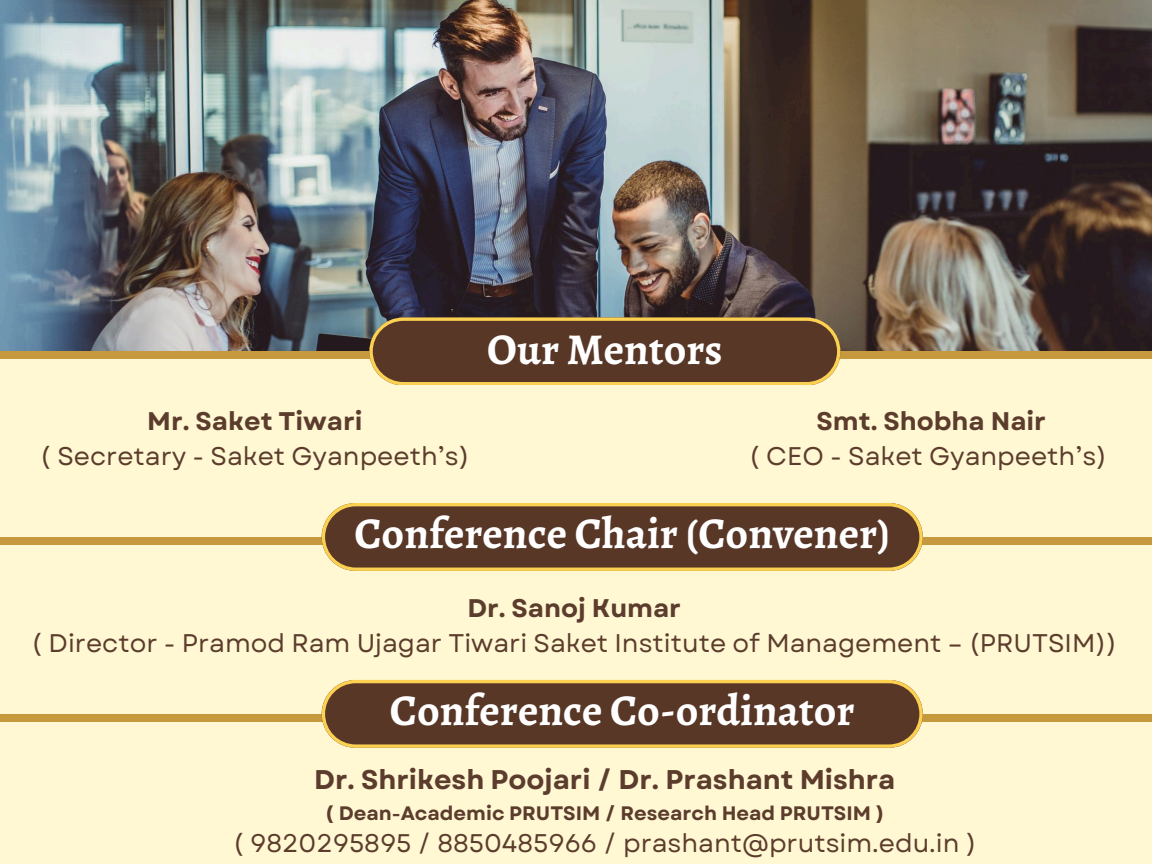
<style>
.page{position:relative;width:1152px;height:864px;background:#fff8d3}
.page>*{position:absolute;margin:0;border:0;box-sizing:border-box;transform-origin:0 0}
.t1{font:700 44.1px "Alegreya";color:#fff}
.t2{font:700 27px "Garet";color:#5c3c2d}
.t3{font:25.5px "Garet";color:#5c3c2d}
.t4{font:700 25.5px "Garet";color:#5c3c2d}
.t5{font:700 19.5px "Garet";color:#5c3c2d}
</style>
<div class="page">
<img style="left:0;top:0;width:1152px;height:352px">
<div style="left:0;top:352px;width:1152px;height:7px;background:#c6993e"></div>
<svg style="left:369px;top:317px;width:471px;height:68px;background:#6a492e"></svg>
<div style="left:0;top:537px;width:1152px;height:7px;background:#c6993e"></div>
<svg style="left:322px;top:503px;width:600px;height:67px;background:#6a492e"></svg>
<div style="left:0;top:714px;width:1152px;height:7px;background:#c6993e"></div>
<svg style="left:322px;top:680px;width:600px;height:67px;background:#6a492e"></svg>
<p class="t4" style="left:147px;top:403px;width:217px">Mr. Saket Tiwari</p>
<p class="t3" style="left:40px;top:437px;width:431px">( Secretary - Saket Gyanpeeth’s)</p>
<h1 class="t1" style="left:487px;top:320px;width:237px">Our Mentors</h1>
<p class="t4" style="left:817px;top:403px;width:231px">Smt. Shobha Nair</p>
<p class="t3" style="left:749px;top:437px;width:359px">( CEO - Saket Gyanpeeth’s)</p>
<h1 class="t1" style="left:354px;top:504px;width:537px">Conference Chair (Convener)</h1>
<p class="t4" style="left:467px;top:590px;width:215px">Dr. Sanoj Kumar</p>
<p class="t3" style="left:31px;top:625px;width:1087px">( Director - Pramod Ram Ujagar Tiwari Saket Institute of Management – (PRUTSIM))</p>
<h1 class="t1" style="left:390px;top:680px;width:466px">Conference Co-ordinator</h1>
<p class="t2" style="left:314px;top:761px;width:583px">Dr. Shrikesh Poojari / Dr. Prashant Mishra</p>
<p class="t5" style="left:325px;top:799px;width:561px">( Dean-Academic PRUTSIM / Research Head PRUTSIM )</p>
<p class="t3" style="left:233px;top:825px;width:745px">( 9820295895 / 8850485966 / prashant@prutsim.edu.in )</p>
</div>
